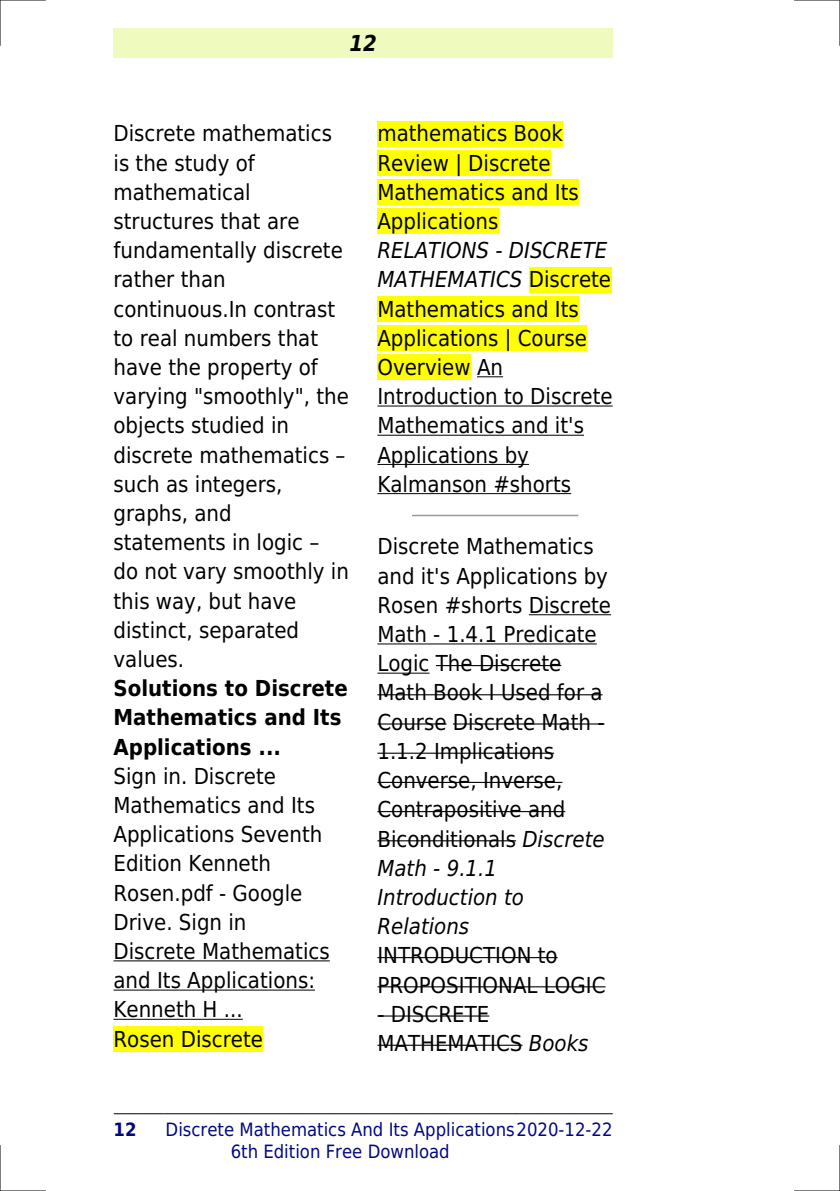
<style>
.page{position:relative;width:840px;height:1191px;background:#fff}
.page>*{position:absolute;margin:0;border:0;box-sizing:border-box;transform-origin:0 0}
.t1{font:22px/29.2px "DejaVu Sans Condensed";color:#000}
.t2{font:700 22px/29.2px "DejaVu Sans Condensed";color:#000}
.t3{font:italic 700 22px "DejaVu Sans Condensed";color:#000}
.t4{font:18.4px/22px "DejaVu Sans Condensed";color:#000880}
.t5{font:700 18.4px "DejaVu Sans Condensed";color:#000880}
.s1{font-style:italic}
</style>
<div class="page">
<div style="left:113px;top:28px;width:499px;height:30px;background:#effbbe"></div>
<hr style="left:114px;top:1113px;width:49px;height:1px;background:#000">
<hr style="left:164px;top:1113px;width:352px;height:1px;background:#000">
<hr style="left:516px;top:1113px;width:96px;height:1px;background:#000">
<hr style="left:113px;top:960px;width:216px;height:1px;background:#000">
<hr style="left:113px;top:989px;width:202px;height:1px;background:#000">
<hr style="left:113px;top:1018px;width:129px;height:1px;background:#000">
<div style="left:113px;top:1026px;width:150px;height:25px;background:#ff0"></div>
<div style="left:377px;top:121px;width:185px;height:25px;background:#ff0"></div>
<div style="left:377px;top:150px;width:173px;height:26px;background:#ff0"></div>
<div style="left:377px;top:179px;width:201px;height:26px;background:#ff0"></div>
<div style="left:377px;top:208px;width:121px;height:26px;background:#ff0"></div>
<div style="left:528px;top:267px;width:82px;height:25px;background:#ff0"></div>
<div style="left:377px;top:296px;width:201px;height:26px;background:#ff0"></div>
<div style="left:377px;top:325px;width:209px;height:26px;background:#ff0"></div>
<div style="left:377px;top:354px;width:93px;height:26px;background:#ff0"></div>
<svg style="left:477px;top:376px;width:26px;height:1px"></svg>
<hr style="left:377px;top:405px;width:235px;height:1px;background:#000">
<hr style="left:377px;top:435px;width:206px;height:1px;background:#000">
<hr style="left:377px;top:464px;width:151px;height:1px;background:#000">
<hr style="left:377px;top:493px;width:194px;height:1px;background:#000">
<hr style="left:412px;top:515px;width:165px;height:1px;background:#999">
<hr style="left:528px;top:614px;width:82px;height:1px;background:#000">
<hr style="left:377px;top:643px;width:219px;height:1px;background:#000">
<hr style="left:377px;top:672px;width:52px;height:1px;background:#000">
<hr style="left:435px;top:665px;width:126px;height:1px;background:#000">
<hr style="left:377px;top:694px;width:225px;height:1px;background:#000">
<hr style="left:377px;top:723px;width:69px;height:1px;background:#000">
<hr style="left:452px;top:723px;width:152px;height:1px;background:#000">
<hr style="left:377px;top:752px;width:177px;height:1px;background:#000">
<hr style="left:377px;top:782px;width:185px;height:1px;background:#000">
<hr style="left:377px;top:811px;width:188px;height:1px;background:#000">
<hr style="left:377px;top:840px;width:139px;height:1px;background:#000">
<hr style="left:377px;top:957px;width:180px;height:1px;background:#000">
<hr style="left:377px;top:986px;width:228px;height:1px;background:#000">
<hr style="left:377px;top:1015px;width:112px;height:1px;background:#000">
<hr style="left:377px;top:1044px;width:145px;height:1px;background:#000">
<hr style="left:0;top:0;width:45px;height:1px;background:#000">
<hr style="left:794px;top:0;width:45px;height:1px;background:#000">
<hr style="left:0;top:1190px;width:45px;height:1px;background:#000">
<hr style="left:794px;top:1190px;width:45px;height:1px;background:#000">
<hr style="left:0;top:0;width:1px;height:45px;background:#000">
<hr style="left:0;top:1145px;width:1px;height:46px;background:#000">
<hr style="left:839px;top:0;width:1px;height:45px;background:#000">
<hr style="left:839px;top:1145px;width:1px;height:46px;background:#000">
<p class="t3" style="left:349px;top:30px;width:29px">12</p>
<p class="t1" style="left:113px;top:119px;width:237px">Discrete mathematics is the study of mathematical structures that are fundamentally discrete rather than continuous.In contrast to real numbers that have the property of varying "smoothly", the objects studied in discrete mathematics such as integers, graphs, and statements in logic<br>do not vary smoothly in this way, but have distinct, separated values.</p>
<p class="t2" style="left:113px;top:674px;width:236px">Solutions to Discrete<br>Mathematics and Its<br>Applications ...</p>
<p class="t1" style="left:113px;top:761px;width:218px">Sign in. Discrete<br>Mathematics and Its<br>Applications Seventh<br>Edition Kenneth<br>Rosen.pdf - Google<br>Drive. Sign in<br>Discrete Mathematics and Its Applications:<br>Kenneth H ...<br>Rosen Discrete</p>
<p class="t1" style="left:377px;top:119px;width:203px">mathematics Book<br>Review | Discrete<br>Mathematics and Its<br>Applications</p>
<p class="t1" style="left:377px;top:236px;width:236px"><span class="s1">RELATIONS - DISCRETE<br>MATHEMATICS</span> Discrete<br>Mathematics and Its<br>Applications | Course<br>Overview An<br>Introduction to Discrete<br>Mathematics and it's<br>Applications by<br>Kalmanson #shorts</p>
<p class="t1" style="left:377px;top:532px;width:235px">Discrete Mathematics and it's Applications by<br>Rosen #shorts Discrete<br>Math - 1.4.1 Predicate<br>Logic The Discrete<br>Math Book I Used for a<br>Course Discrete Math -<br>1.1.2 Implications<br>Converse, Inverse,<br>Contrapositive and<br>Biconditionals <span class="s1">Discrete<br>Math - 9.1.1<br>Introduction to<br>Relations</span></p>
<p class="t1" style="left:377px;top:941px;width:229px">INTRODUCTION to<br>PROPOSITIONAL LOGIC</p>
<p class="t1" style="left:377px;top:999px;width:212px">- DISCRETE<br>MATHEMATICS <span class="s1">Books</span></p>
<p class="t5" style="left:113px;top:1118px;width:24px">12</p>
<p class="t4" style="left:230px;top:1118px;width:383px;text-indent:-65px">Discrete Mathematics And Its Applications2020-12-22<br>6th Edition Free Download</p>
</div>
